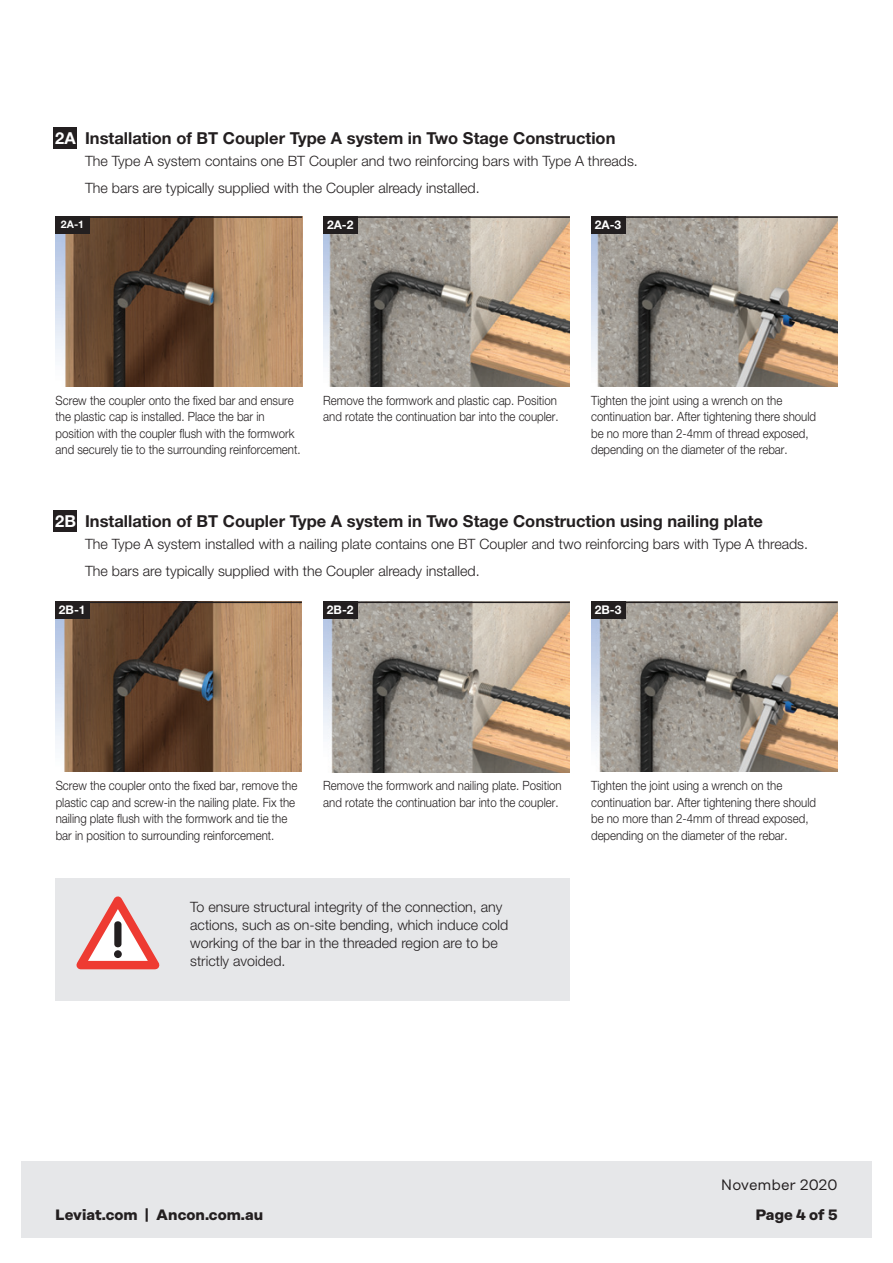
<style>
.page{position:relative;width:893px;height:1263px;background:#fff}
.page>*{position:absolute;margin:0;border:0;box-sizing:border-box;transform-origin:0 0}
.t1{font:700 16.5px "Helvetica Neue";color:#231f20}
.t2{font:700 15px "Rational Display";color:#231f20}
.t3{font:15px "Rational Display";color:#231f20}
.t4{font:300 14.25px/18px "Helvetica Neue";color:#231f20}
.t5{font:300 12.75px/16.5px "Helvetica Neue";color:#231f20;scale:.9 1}
.t6{font:700 12px "Helvetica Neue";color:#fff}
.t7{font:700 10.5px "Helvetica Neue";color:#fff}
.s1{color:#fff}
</style>
<div class="page">
<div style="left:21px;top:1161px;width:851px;height:76px;background:#e6e7e9"></div>
<div style="left:56px;top:878px;width:514px;height:122px;background:#e6e7e9"></div>
<div style="left:53px;top:128px;width:24px;height:21px;background:#231f20"></div>
<div style="left:53px;top:510px;width:24px;height:21px;background:#231f20"></div>
<svg style="left:76px;top:896px;width:83px;height:73px"></svg>
<img style="left:56px;top:218px;width:246px;height:168px">
<div style="left:56px;top:216px;width:34px;height:17px;background:#231f20"></div>
<hr style="left:56px;top:216px;width:246px;height:2px;background:#231f20">
<img style="left:323px;top:218px;width:247px;height:168px">
<div style="left:323px;top:216px;width:34px;height:17px;background:#231f20"></div>
<hr style="left:323px;top:216px;width:247px;height:2px;background:#231f20">
<img style="left:591px;top:218px;width:247px;height:168px">
<div style="left:591px;top:216px;width:34px;height:17px;background:#231f20"></div>
<hr style="left:591px;top:216px;width:247px;height:2px;background:#231f20">
<img style="left:55px;top:603px;width:247px;height:169px">
<div style="left:55px;top:602px;width:34px;height:17px;background:#231f20"></div>
<hr style="left:55px;top:602px;width:247px;height:1px;background:#231f20">
<img style="left:323px;top:603px;width:247px;height:169px">
<div style="left:323px;top:602px;width:34px;height:17px;background:#231f20"></div>
<hr style="left:323px;top:602px;width:247px;height:1px;background:#231f20">
<img style="left:591px;top:603px;width:247px;height:169px">
<div style="left:591px;top:602px;width:34px;height:17px;background:#231f20"></div>
<hr style="left:591px;top:602px;width:247px;height:1px;background:#231f20">
<p class="t1" style="left:55px;top:128px;width:562px"><span class="s1">2A</span> Installation of BT Coupler Type A system in Two Stage Construction</p>
<p class="t4" style="left:85px;top:152px;width:554px">The Type A system contains one BT Coupler and two reinforcing bars with Type A threads.</p>
<p class="t4" style="left:85px;top:178px;width:396px">The bars are typically supplied with the Coupler already installed.</p>
<p class="t7" style="left:61px;top:217px;width:25px">2A-1</p>
<p class="t6" style="left:327px;top:217px;width:28px">2A-2</p>
<p class="t6" style="left:595px;top:217px;width:28px">2A-3</p>
<p class="t5" style="left:56px;top:392px;width:274px">Screw the coupler onto the fixed bar and ensure the plastic cap is installed. Place the bar in position with the coupler flush with the formwork and securely tie to the surrounding reinforcement.</p>
<p class="t5" style="left:323px;top:392px;width:263px">Remove the formwork and plastic cap. Position and rotate the continuation bar into the coupler.</p>
<p class="t5" style="left:591px;top:392px;width:252px">Tighten the joint using a wrench on the continuation bar. After tightening there should be no more than 2-4mm of thread exposed, depending on the diameter of the rebar.</p>
<p class="t1" style="left:55px;top:511px;width:709px"><span class="s1">2B</span> Installation of BT Coupler Type A system in Two Stage Construction using nailing plate</p>
<p class="t4" style="left:85px;top:535px;width:725px">The Type A system installed with a nailing plate contains one BT Coupler and two reinforcing bars with Type A threads.</p>
<p class="t4" style="left:85px;top:561px;width:396px">The bars are typically supplied with the Coupler already installed.</p>
<p class="t6" style="left:59px;top:602px;width:28px">2B-1</p>
<p class="t6" style="left:327px;top:602px;width:28px">2B-2</p>
<p class="t6" style="left:595px;top:602px;width:28px">2B-3</p>
<p class="t5" style="left:56px;top:777px;width:270px">Screw the coupler onto the fixed bar, remove the plastic cap and screw-in the nailing plate. Fix the nailing plate flush with the formwork and tie the bar in position to surrounding reinforcement.</p>
<p class="t5" style="left:323px;top:777px;width:266px">Remove the formwork and nailing plate. Position and rotate the continuation bar into the coupler.</p>
<p class="t4" style="left:190px;top:897px;width:320px">To ensure structural integrity of the connection, any actions, such as on-site bending, which induce cold working of the bar in the threaded region are to be strictly avoided.</p>
<p class="t5" style="left:591px;top:777px;width:252px">Tighten the joint using a wrench on the continuation bar. After tightening there should be no more than 2-4mm of thread exposed, depending on the diameter of the rebar.</p>
<p class="t3" style="left:721px;top:1176px;width:118px">November 2020</p>
<p class="t2" style="left:55px;top:1206px;width:209px">Leviat.com | Ancon.com.au</p>
<p class="t2" style="left:756px;top:1206px;width:84px">Page 4 of 5</p>
</div>
